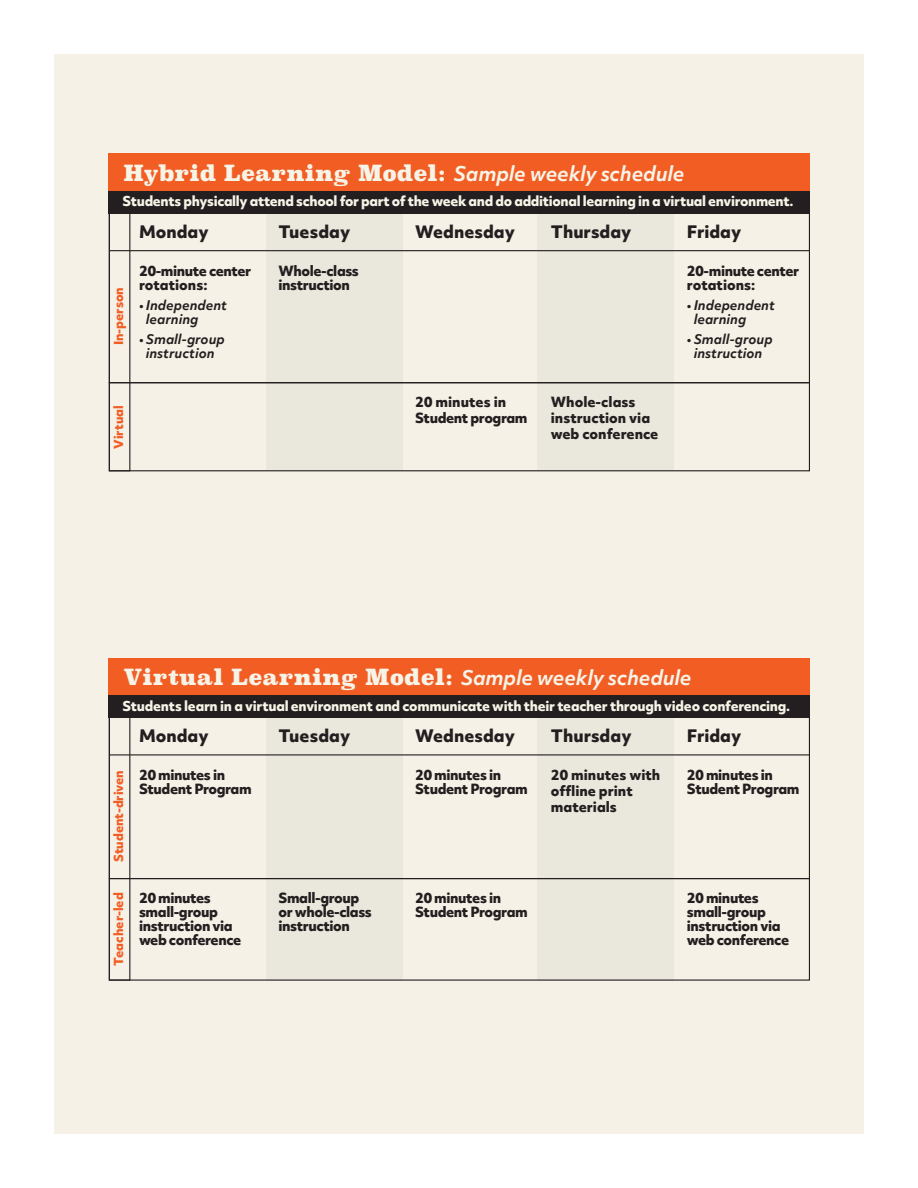
<style>
.page{position:relative;width:918px;height:1188px;background:#fff}
.page>*{position:absolute;margin:0;border:0;box-sizing:border-box;transform-origin:0 0}
.t1{font:900 21.75px "Superclarendon";color:#f6f3e7}
.t2{font:800 16.5px "Objektiv Mk 2";color:#231f20}
.t3{font:800 13.5px/14.2px "Objektiv Mk 2";letter-spacing:-.03em;color:#231f20}
.t4{font:800 13.5px/16px "Objektiv Mk 2";color:#231f20}
.t5{font:800 13.2px "Objektiv Mk 2";letter-spacing:-.025em;color:#f6f3e7}
.t6{font:italic 700 12.75px/14.2px "Objektiv Mk 2";color:#231f20}
.Bulleted{font:800 12px "Objektiv Mk 2";letter-spacing:-.01em;color:#f25d24}
.s1{font-family:"Objektiv Mk 2";font-weight:700;font-style:italic;font-size:19.5px}
</style>
<div class="page">
<div style="left:54px;top:54px;width:810px;height:1080px;background:#f5f1e6"></div>
<svg style="left:108px;top:211px;width:702px;height:171px"></svg>
<svg style="left:108px;top:382px;width:702px;height:90px"></svg>
<div style="left:109px;top:153px;width:701px;height:39px;background:#f25d24"></div>
<div style="left:109px;top:191px;width:701px;height:22px;background:#231f20"></div>
<hr style="left:109px;top:250px;width:701px;height:1px;background:#231f20">
<svg style="left:108px;top:715px;width:702px;height:162px"></svg>
<svg style="left:108px;top:877px;width:702px;height:104px"></svg>
<hr style="left:109px;top:754px;width:701px;height:1px;background:#231f20">
<div style="left:109px;top:658px;width:701px;height:39px;background:#f25d24"></div>
<div style="left:109px;top:696px;width:701px;height:22px;background:#231f20"></div>
<p class="t1" style="left:123px;top:158px;width:563px">Hybrid Learning Model: <span class="s1">Sample weekly schedule</span></p>
<p class="t5" style="left:123px;top:192px;width:673px">Students physically attend school for part of the week and do additional learning in a virtual environment.</p>
<p class="Bulleted" style="left:110px;top:345px;width:59px;rotate:-90deg">In-person</p>
<p class="t2" style="left:139px;top:220px;width:71px">Monday</p>
<p class="t3" style="left:139px;top:263px;width:114px">20-minute center rotations:</p>
<p class="t6" style="left:146px;top:298px;width:83px;text-indent:-7px">• Independent learning</p>
<p class="t6" style="left:139px;top:332px;width:87px;text-align:center">• Small-group instruction</p>
<p class="Bulleted" style="left:110px;top:449px;width:45px;rotate:-90deg">Virtual</p>
<p class="t2" style="left:278px;top:220px;width:73px">Tuesday</p>
<p class="t2" style="left:415px;top:220px;width:101px">Wednesday</p>
<p class="t2" style="left:551px;top:220px;width:82px">Thursday</p>
<p class="t2" style="left:687px;top:220px;width:56px">Friday</p>
<p class="t3" style="left:278px;top:263px;width:82px">Whole-class instruction</p>
<p class="t3" style="left:415px;top:393px;width:114px;line-height:16px">20 minutes in<br>Student program</p>
<p class="t4" style="left:551px;top:393px;width:109px">Whole-class instruction via web conference</p>
<p class="t3" style="left:687px;top:263px;width:114px">20-minute center rotations:</p>
<p class="t6" style="left:694px;top:298px;width:83px;text-indent:-7px">• Independent learning</p>
<p class="t6" style="left:687px;top:332px;width:87px;text-align:center">• Small-group instruction</p>
<p class="t1" style="left:123px;top:663px;width:570px">Virtual Learning Model: <span class="s1">Sample weekly schedule</span></p>
<p class="t5" style="left:123px;top:696px;width:669px">Students learn in a virtual environment and communicate with their teacher through video conferencing.</p>
<p class="Bulleted" style="left:110px;top:862px;width:93px;rotate:-90deg">Student-driven</p>
<p class="Bulleted" style="left:110px;top:966px;width:75px;rotate:-90deg">Teacher-led</p>
<p class="t2" style="left:139px;top:724px;width:71px">Monday</p>
<p class="t3" style="left:139px;top:767px;width:114px">20 minutes in<br>Student Program</p>
<p class="t2" style="left:278px;top:724px;width:73px">Tuesday</p>
<p class="t2" style="left:551px;top:724px;width:82px">Thursday</p>
<p class="t4" style="left:551px;top:766px;width:111px">20 minutes with offline print materials</p>
<p class="t2" style="left:415px;top:724px;width:101px">Wednesday</p>
<p class="t3" style="left:415px;top:767px;width:114px">20 minutes in<br>Student Program</p>
<p class="t3" style="left:139px;top:890px;width:104px">20 minutes small-group instruction via web conference</p>
<p class="t3" style="left:278px;top:890px;width:95px">Small-group or whole-class instruction</p>
<p class="t3" style="left:415px;top:890px;width:114px">20 minutes in<br>Student Program</p>
<p class="t2" style="left:687px;top:724px;width:56px">Friday</p>
<p class="t3" style="left:687px;top:767px;width:114px">20 minutes in<br>Student Program</p>
<p class="t3" style="left:687px;top:890px;width:104px">20 minutes small-group instruction via web conference</p>
</div>
